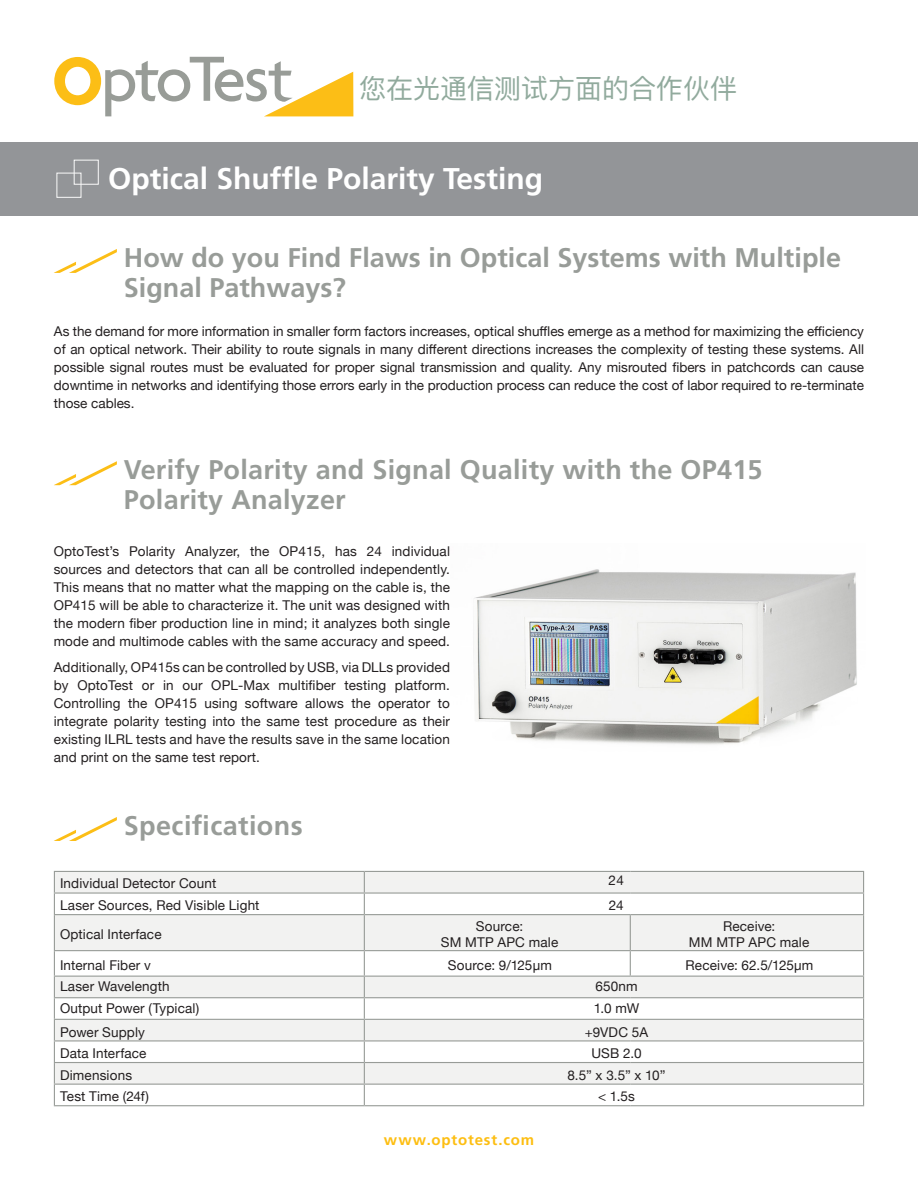
<style>
.page{position:relative;width:918px;height:1188px;background:#fff}
.page>*{position:absolute;margin:0;border:0;box-sizing:border-box;transform-origin:0 0}
.t1{font:700 30px "Frutiger";color:#fff}
.t2{font:700 27px/30px "Frutiger";letter-spacing:.01em;color:#989c98}
.t3{font:27px "Ping Fang SC";color:#91aa9d}
.t4{font:700 15px "Frutiger";letter-spacing:.055em;color:#fdbe12}
.t5{font:13.5px/18px "Helvetica Neue";letter-spacing:.01em;color:#231f20;text-align:justify}
</style>
<div class="page">
<svg style="left:54px;top:57px;width:299px;height:59px"></svg>
<div style="left:0;top:142px;width:918px;height:74px;background:#939598"></div>
<div style="left:74px;top:160px;width:25px;height:25px;border:1px solid #fafafa"></div>
<div style="left:57px;top:173px;width:24px;height:25px;border:1px solid #fafafa"></div>
<img style="left:473px;top:569px;width:384px;height:176px">
<svg style="left:54px;top:817px;width:63px;height:24px"></svg>
<svg style="left:54px;top:461px;width:63px;height:24px"></svg>
<svg style="left:54px;top:249px;width:63px;height:24px"></svg>
<svg style="left:55px;top:872px;width:808px;height:212px;fill:#f2f2f1"></svg>
<hr style="left:54px;top:871px;width:310px;height:1px;background:#989c98">
<hr style="left:364px;top:871px;width:266px;height:1px;background:#989c98">
<hr style="left:630px;top:871px;width:234px;height:1px;background:#989c98">
<hr style="left:54px;top:892px;width:310px;height:2px;background:#989c98">
<svg style="left:54px;top:872px;width:1px;height:42px"></svg>
<hr style="left:364px;top:892px;width:266px;height:2px;background:#989c98">
<svg style="left:364px;top:872px;width:1px;height:42px"></svg>
<hr style="left:630px;top:892px;width:234px;height:2px;background:#989c98">
<svg style="left:863px;top:872px;width:1px;height:42px"></svg>
<hr style="left:54px;top:914px;width:310px;height:1px;background:#989c98">
<hr style="left:54px;top:915px;width:1px;height:35px;background:#989c98">
<hr style="left:364px;top:914px;width:266px;height:1px;background:#989c98">
<hr style="left:364px;top:915px;width:1px;height:35px;background:#989c98">
<hr style="left:630px;top:914px;width:234px;height:1px;background:#989c98">
<hr style="left:630px;top:915px;width:1px;height:35px;background:#989c98">
<hr style="left:863px;top:915px;width:1px;height:35px;background:#989c98">
<hr style="left:54px;top:950px;width:310px;height:1px;background:#989c98">
<hr style="left:364px;top:950px;width:266px;height:1px;background:#989c98">
<hr style="left:630px;top:950px;width:234px;height:1px;background:#989c98">
<svg style="left:630px;top:951px;width:1px;height:25px"></svg>
<hr style="left:54px;top:976px;width:310px;height:1px;background:#989c98">
<hr style="left:364px;top:976px;width:266px;height:1px;background:#989c98">
<hr style="left:630px;top:976px;width:234px;height:1px;background:#989c98">
<hr style="left:54px;top:997px;width:310px;height:1px;background:#989c98">
<hr style="left:364px;top:997px;width:266px;height:1px;background:#989c98">
<hr style="left:630px;top:997px;width:234px;height:1px;background:#989c98">
<hr style="left:54px;top:1019px;width:310px;height:1px;background:#989c98">
<hr style="left:364px;top:1019px;width:266px;height:1px;background:#989c98">
<hr style="left:630px;top:1019px;width:234px;height:1px;background:#989c98">
<hr style="left:54px;top:1040px;width:310px;height:1px;background:#989c98">
<hr style="left:364px;top:1040px;width:266px;height:1px;background:#989c98">
<hr style="left:630px;top:1040px;width:234px;height:1px;background:#989c98">
<hr style="left:54px;top:1062px;width:310px;height:1px;background:#989c98">
<hr style="left:364px;top:1062px;width:266px;height:1px;background:#989c98">
<hr style="left:630px;top:1062px;width:234px;height:1px;background:#989c98">
<hr style="left:54px;top:1084px;width:310px;height:1px;background:#989c98">
<svg style="left:54px;top:951px;width:1px;height:154px"></svg>
<hr style="left:364px;top:1084px;width:266px;height:1px;background:#989c98">
<svg style="left:364px;top:951px;width:1px;height:154px"></svg>
<hr style="left:630px;top:1084px;width:234px;height:1px;background:#989c98">
<svg style="left:863px;top:951px;width:1px;height:154px"></svg>
<hr style="left:54px;top:1105px;width:310px;height:1px;background:#989c98">
<hr style="left:364px;top:1105px;width:266px;height:1px;background:#989c98">
<hr style="left:630px;top:1105px;width:234px;height:1px;background:#989c98">
<h2 class="t3" style="left:359px;top:69px;width:380px">您在光通信测试⽅方⾯面的合作伙伴</h2>
<p class="t1" style="left:108px;top:161px;width:437px">Optical Shuffle Polarity Testing</p>
<p class="t2" style="left:124px;top:242px;width:719px">How do you Find Flaws in Optical Systems with Multiple<br>Signal Pathways?</p>
<p class="t5" style="left:54px;top:323px;width:812px">As the demand for more information in smaller form factors increases, optical shuffles emerge as a method for maximizing the efficiency of an optical network. Their ability to route signals in many different directions increases the complexity of testing these systems. All possible signal routes must be evaluated for proper signal transmission and quality. Any misrouted fibers in patchcords can cause downtime in networks and identifying those errors early in the production process can reduce the cost of labor required to re-terminate those cables.</p>
<p class="t2" style="left:124px;top:455px;width:640px">Verify Polarity and Signal Quality with the OP415<br>Polarity Analyzer</p>
<p class="t5" style="left:54px;top:543px;width:398px">OptoTest’s Polarity Analyzer, the OP415, has 24 individual sources and detectors that can all be controlled independently.<br>This means that no matter what the mapping on the cable is, the OP415 will be able to characterize it. The unit was designed with the modern fiber production line in mind; it analyzes both single mode and multimode cables with the same accuracy and speed.</p>
<p class="t5" style="left:54px;top:659px;width:398px">Additionally, OP415s can be controlled by USB, via DLLs provided by OptoTest or in our OPL-Max multifiber testing platform.<br>Controlling the OP415 using software allows the operator to integrate polarity testing into the same test procedure as their existing ILRL tests and have the results save in the same location and print on the same test report.</p>
<p class="t2" style="left:124px;top:810px;width:180px">Specifications</p>
<p class="t5" style="left:60px;top:875px;width:158px">Individual Detector Count</p>
<p class="t5" style="left:609px;top:872px;width:17px">24</p>
<p class="t5" style="left:60px;top:897px;width:201px">Laser Sources, Red Visible Light</p>
<p class="t5" style="left:609px;top:897px;width:16px">24</p>
<p class="t5" style="left:60px;top:926px;width:103px">Optical Interface</p>
<p class="t5" style="left:441px;top:919px;width:119px;line-height:16.2px;text-align:center">Source:<br>SM MTP APC male</p>
<p class="t5" style="left:689px;top:919px;width:122px;line-height:16.2px;text-align:center">Receive:<br>MM MTP APC male</p>
<p class="t5" style="left:60px;top:957px;width:92px">Internal Fiber v</p>
<p class="t5" style="left:448px;top:957px;width:105px">Source: 9/125µm</p>
<p class="t5" style="left:686px;top:957px;width:129px">Receive: 62.5/125µm</p>
<p class="t5" style="left:60px;top:978px;width:111px">Laser Wavelength</p>
<p class="t5" style="left:595px;top:978px;width:44px">650nm</p>
<p class="t5" style="left:60px;top:1000px;width:141px">Output Power (Typical)</p>
<p class="t5" style="left:594px;top:1000px;width:47px">1.0 mW</p>
<p class="t5" style="left:60px;top:1024px;width:86px">Power Supply</p>
<p class="t5" style="left:585px;top:1024px;width:65px">+9VDC 5A</p>
<p class="t5" style="left:60px;top:1045px;width:88px">Data Interface</p>
<p class="t5" style="left:591px;top:1045px;width:52px">USB 2.0</p>
<p class="t5" style="left:60px;top:1067px;width:74px">Dimensions</p>
<p class="t5" style="left:567px;top:1067px;width:100px">8.5” x 3.5” x 10”</p>
<p class="t5" style="left:60px;top:1088px;width:91px">Test Time (24f)</p>
<p class="t5" style="left:598px;top:1088px;width:38px">&lt; 1.5s</p>
<p class="t4" style="left:384px;top:1131px;width:152px">www.optotest.com</p>
</div>
